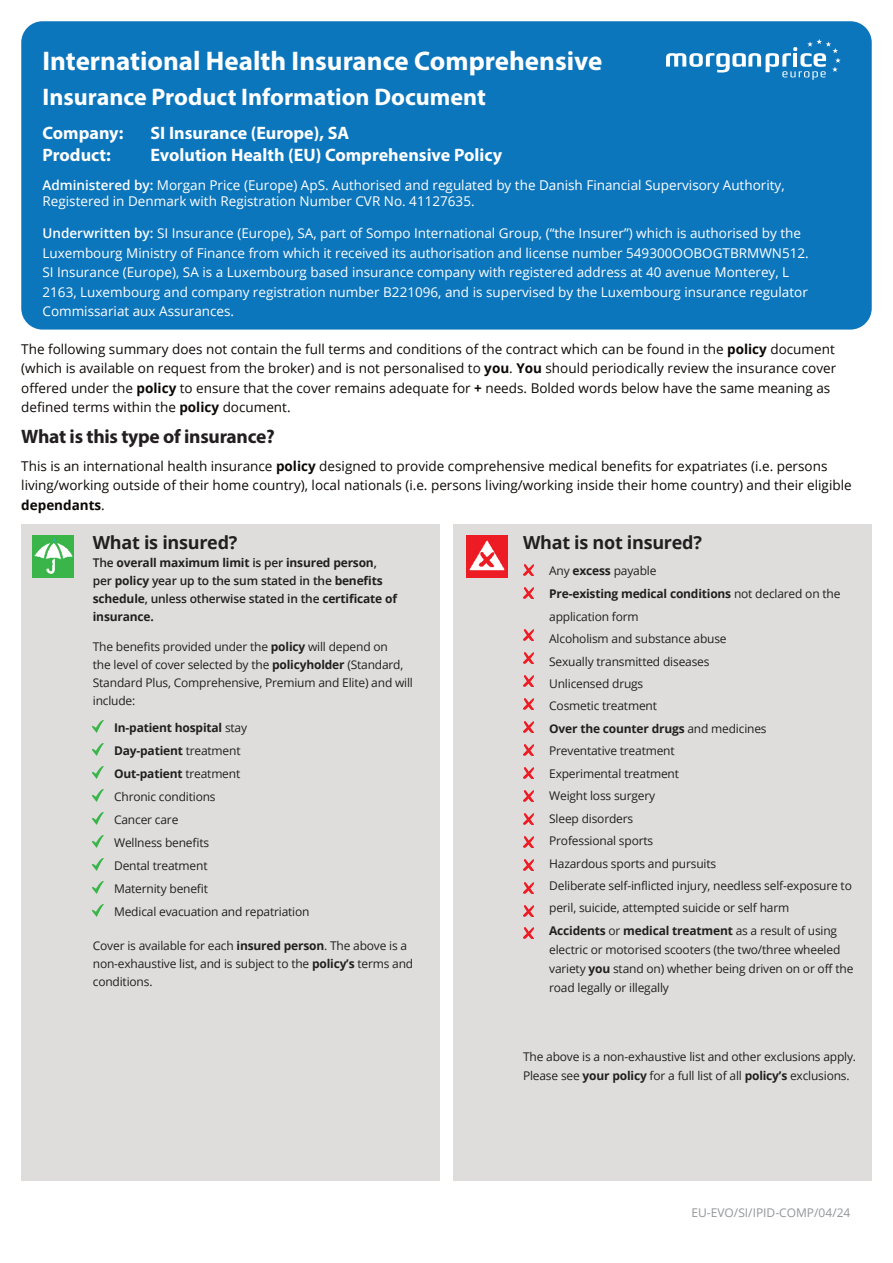
<style>
.page{position:relative;width:893px;height:1263px;background:#fff}
.page>*{position:absolute;margin:0;border:0;box-sizing:border-box;transform-origin:0 0}
.Form_title{font:700 27px "Myriad Pro";color:#fff}
.Form_sub_title{font:700 24px "Myriad Pro";color:#fff}
.Cover_subhead{font:700 19.5px "Myriad Pro";letter-spacing:-.015em;color:#231f20}
.Company_Product_header{font:700 18px "Myriad Pro";color:#fff}
.Cover_subhead-2{font:700 18px "Open Sans";letter-spacing:-.015em;color:#231f20}
.Cover_subhead-3{font:13.5px/19.5px "Open Sans";color:#0c0806}
.Company_Product_header-2{font:13.5px/19.5px "Open Sans";color:#fff}
.Covered_bullets{font:12px/22.5px "Open Sans";letter-spacing:-.015em;color:#231f20}
.Cover_subhead-4{font:12px/18px "Open Sans";letter-spacing:-.015em;color:#231f20}
.Cover_subhead-5{font:700 12px/18px "Open Sans";letter-spacing:-.015em;color:#231f20}
.Covered_bullets-2{font:700 12px "Open Sans";letter-spacing:-.015em;color:#231f20}
.t1{font:12px "Open Sans";color:#939598}
.s1{font-weight:600}
.s2{font-weight:700}
.s3{font-weight:400}
</style>
<div class="page">
<div style="left:21px;top:21px;width:851px;height:309px;background:#0c76bd;border-radius:21px"></div>
<svg style="left:666px;top:39px;width:175px;height:41px"></svg>
<div style="left:21px;top:525px;width:418px;height:656px;background:#dedddc"></div>
<div style="left:454px;top:525px;width:418px;height:656px;background:#dedddc"></div>
<img style="left:33px;top:535px;width:41px;height:43px">
<svg style="left:93px;top:720px;width:11px;height:12px"></svg>
<svg style="left:93px;top:743px;width:11px;height:12px"></svg>
<svg style="left:93px;top:766px;width:11px;height:12px"></svg>
<svg style="left:93px;top:789px;width:11px;height:12px"></svg>
<svg style="left:93px;top:812px;width:11px;height:12px"></svg>
<svg style="left:93px;top:835px;width:11px;height:12px"></svg>
<svg style="left:93px;top:858px;width:11px;height:12px"></svg>
<svg style="left:93px;top:881px;width:11px;height:12px"></svg>
<svg style="left:93px;top:904px;width:11px;height:12px"></svg>
<svg style="left:523px;top:564px;width:11px;height:11px"></svg>
<svg style="left:523px;top:587px;width:11px;height:11px"></svg>
<svg style="left:523px;top:629px;width:11px;height:11px"></svg>
<svg style="left:523px;top:652px;width:11px;height:11px"></svg>
<svg style="left:523px;top:675px;width:11px;height:11px"></svg>
<svg style="left:523px;top:698px;width:11px;height:11px"></svg>
<svg style="left:523px;top:721px;width:11px;height:11px"></svg>
<svg style="left:523px;top:744px;width:11px;height:11px"></svg>
<svg style="left:523px;top:767px;width:11px;height:11px"></svg>
<svg style="left:523px;top:790px;width:11px;height:11px"></svg>
<svg style="left:523px;top:813px;width:11px;height:11px"></svg>
<svg style="left:523px;top:836px;width:11px;height:11px"></svg>
<svg style="left:523px;top:859px;width:11px;height:11px"></svg>
<svg style="left:523px;top:882px;width:11px;height:11px"></svg>
<svg style="left:523px;top:905px;width:11px;height:11px"></svg>
<svg style="left:523px;top:927px;width:11px;height:11px"></svg>
<img style="left:466px;top:535px;width:41px;height:43px">
<p class="Form_title" style="left:43px;top:43px;width:561px">International Health Insurance Comprehensive</p>
<p class="Form_sub_title" style="left:43px;top:81px;width:445px">Insurance Product Information Document</p>
<p class="Company_Product_header" style="left:43px;top:121px;width:82px">Company:</p>
<p class="Company_Product_header" style="left:151px;top:121px;width:200px">SI Insurance (Europe), SA</p>
<p class="Company_Product_header" style="left:43px;top:143px;width:70px">Product:</p>
<p class="Company_Product_header" style="left:151px;top:143px;width:353px">Evolution Health (EU) Comprehensive Policy</p>
<p class="Company_Product_header-2" style="left:43px;top:177px;width:744px;line-height:16.2px"><span class="s1">Administered by:</span> Morgan Price (Europe) ApS. Authorised and regulated by the Danish Financial Supervisory Authority,<br>Registered in Denmark with Registration Number CVR No. 41127635.</p>
<p class="Company_Product_header-2" style="left:43px;top:223px;width:768px"><span class="s1">Underwritten by:</span> SI Insurance (Europe), SA, part of Sompo International Group, (“the Insurer”) which is authorised by the Luxembourg Ministry of Finance from which it received its authorisation and license number 549300OOBOGTBRMWN512.<br>SI Insurance (Europe), SA is a Luxembourg based insurance company with registered address at 40 avenue Monterey, L 2163, Luxembourg and company registration number B221096, and is supervised by the Luxembourg insurance regulator Commissariat aux Assurances.</p>
<p class="Cover_subhead-3" style="left:21px;top:339px;width:816px">The following summary does not contain the full terms and conditions of the contract which can be found in the <span class="s2">policy</span> document (which is available on request from the broker) and is not personalised to <span class="s2">you</span>. <span class="s2">You</span> should periodically review the insurance cover offered under the <span class="s2">policy</span> to ensure that the cover remains adequate for <span class="s2">+</span> needs. Bolded words below have the same meaning as defined terms within the <span class="s2">policy</span> document.</p>
<p class="Cover_subhead" style="left:21px;top:423px;width:255px">What is this type of insurance?</p>
<p class="Cover_subhead-3" style="left:21px;top:456px;width:832px">This is an international health insurance <span class="s2">policy</span> designed to provide comprehensive medical benefits for expatriates (i.e. persons living/working outside of their home country), local nationals (i.e. persons living/working inside their home country) and their eligible <span class="s2">dependants</span>.</p>
<p class="Cover_subhead-2" style="left:93px;top:530px;width:146px">What is insured?</p>
<p class="Cover_subhead-5" style="left:93px;top:553px;width:306px"><span class="s1">The</span> overall maximum limit <span class="s1">is per</span> insured person<span class="s1">, per</span> policy <span class="s1">year up to the sum stated in the</span> benefits schedule<span class="s1">, unless otherwise stated in the</span> certificate of insurance.</p>
<p class="Cover_subhead-4" style="left:93px;top:637px;width:322px">The benefits provided under the <span class="s2">policy</span> will depend on<br>the level of cover selected by the <span class="s2">policyholder</span> (Standard, Standard Plus, Comprehensive, Premium and Elite) and will include:</p>
<p class="Covered_bullets-2" style="left:114px;top:719px;width:135px">In-patient hospital <span class="s3">stay</span></p>
<p class="Covered_bullets-2" style="left:114px;top:742px;width:128px">Day-patient <span class="s3">treatment</span></p>
<p class="Covered_bullets-2" style="left:114px;top:765px;width:128px">Out-patient <span class="s3">treatment</span></p>
<p class="Covered_bullets" style="left:114px;top:785px;width:103px">Chronic conditions</p>
<p class="Covered_bullets" style="left:114px;top:808px;width:66px">Cancer care</p>
<p class="Covered_bullets" style="left:114px;top:831px;width:97px">Wellness benefits</p>
<p class="Covered_bullets" style="left:114px;top:854px;width:95px">Dental treatment</p>
<p class="Covered_bullets" style="left:114px;top:877px;width:96px">Maternity benefit</p>
<p class="Covered_bullets" style="left:114px;top:900px;width:197px">Medical evacuation and repatriation</p>
<p class="Covered_bullets" style="left:93px;top:936px;width:322px;line-height:18px">Cover is available for each <span class="s2">insured person</span>. The above is a non-exhaustive list, and is subject to the <span class="s2">policy’s</span> terms and conditions.</p>
<p class="Cover_subhead-2" style="left:523px;top:530px;width:180px">What is not insured?</p>
<p class="Covered_bullets" style="left:549px;top:559px;width:304px">Any <span class="s2">excess</span> payable<br><span class="s2">Pre-existing medical conditions</span> not declared on the application form<br>Alcoholism and substance abuse<br>Sexually transmitted diseases<br>Unlicensed drugs<br>Cosmetic treatment<br><span class="s2">Over the counter drugs</span> and medicines<br>Preventative treatment<br>Experimental treatment<br>Weight loss surgery<br>Sleep disorders<br>Professional sports<br>Hazardous sports and pursuits<br>Deliberate self-inflicted injury, needless self-exposure to peril, suicide, attempted suicide or self harm<br><span class="s2">Accidents</span> or <span class="s2">medical treatment</span> as a result of using</p>
<p class="Covered_bullets" style="left:549px;top:940px;width:306px;line-height:18.8px">electric or motorised scooters (the two/three wheeled variety <span class="s2">you</span> stand on) whether being driven on or off the road legally or illegally</p>
<p class="Covered_bullets" style="left:523px;top:1047px;width:335px;line-height:18.8px">The above is a non-exhaustive list and other exclusions apply.<br>Please see <span class="s2">your policy</span> for a full list of all <span class="s2">policy’s</span> exclusions.</p>
<p class="t1" style="left:691px;top:1204px;width:160px">EU-EVO/SI/IPID-COMP/04/24</p>
</div>
